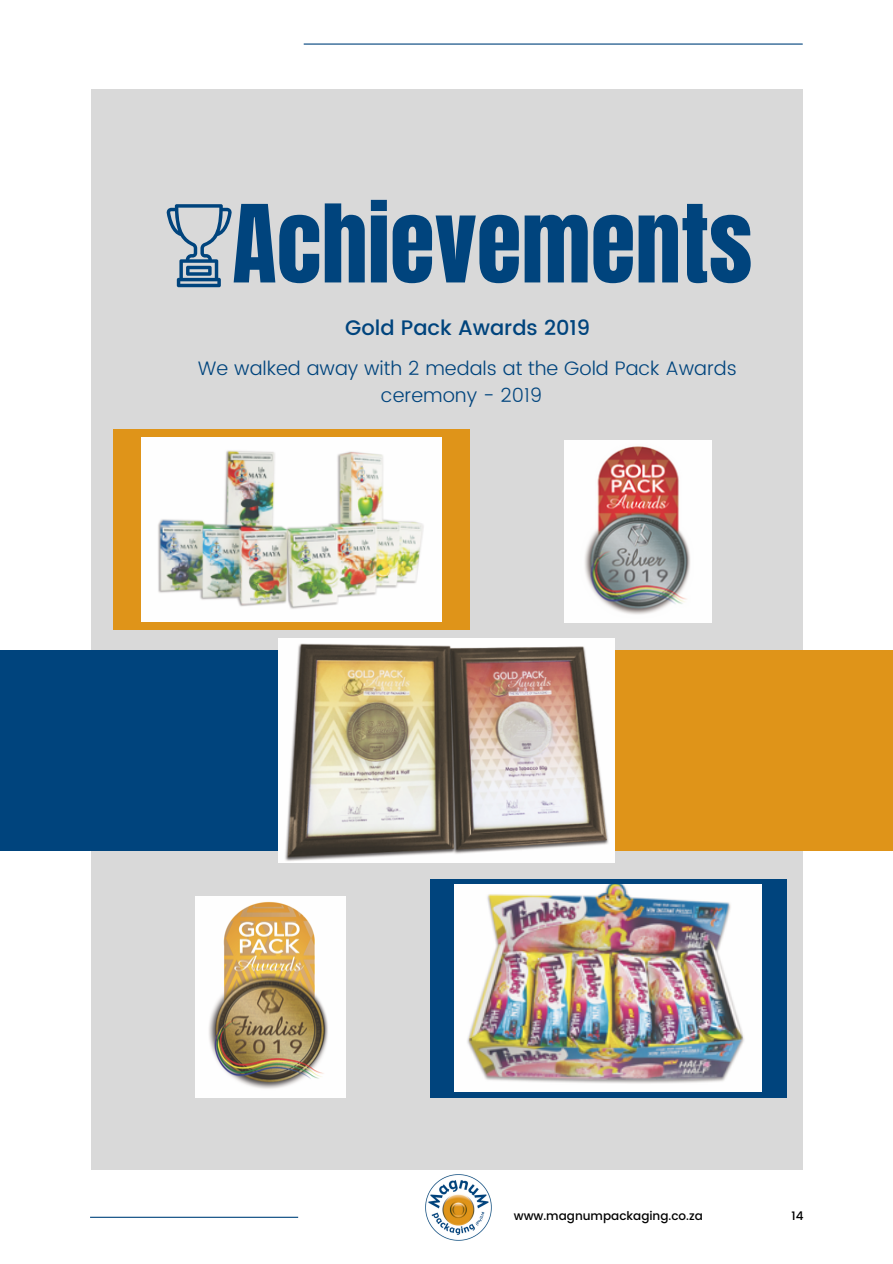
<style>
.page{position:relative;width:893px;height:1264px;background:#fff}
.page>*{position:absolute;margin:0;border:0;box-sizing:border-box;transform-origin:0 0}
.t1{font:91.35px "Anton";color:#00447d}
.t2{font:500 21px "Poppins";color:#00447d}
.t3{font:300 19.5px/27px "Poppins";color:#00447d;text-align:center}
.t4{font:500 12px "Poppins";color:#000}
</style>
<div class="page">
<div style="left:91px;top:89px;width:712px;height:1080px;background:#d9d9d9"></div>
<hr style="left:90px;top:1216px;width:208px;height:1px;background:#00447d">
<div style="left:113px;top:429px;width:357px;height:200px;background:#df9419"></div>
<div style="left:430px;top:879px;width:356px;height:218px;background:#00447d"></div>
<hr style="left:304px;top:43px;width:498px;height:2px;background:#00447d">
<svg style="left:166px;top:204px;width:66px;height:83px"></svg>
<img style="left:141px;top:437px;width:300px;height:185px">
<img style="left:454px;top:884px;width:307px;height:207px">
<div style="left:0;top:650px;width:291px;height:200px;background:#00447d"></div>
<div style="left:608px;top:650px;width:284px;height:200px;background:#df9419"></div>
<img style="left:279px;top:638px;width:335px;height:224px">
<img style="left:564px;top:440px;width:148px;height:182px">
<img style="left:196px;top:896px;width:149px;height:201px">
<img style="left:425px;top:1174px;width:67px;height:67px">
<p class="t1" style="left:232px;top:178px;width:521px">Achievements</p>
<p class="t2" style="left:345px;top:316px;width:246px">Gold Pack Awards 2019</p>
<p class="t3" style="left:198px;top:355px;width:540px">We walked away with 2 medals at the Gold Pack Awards ceremony - 2019</p>
<p class="t4" style="left:513px;top:1208px;width:190px">www.magnumpackaging.co.za</p>
<p class="t4" style="left:791px;top:1208px;width:13px">14</p>
</div>
